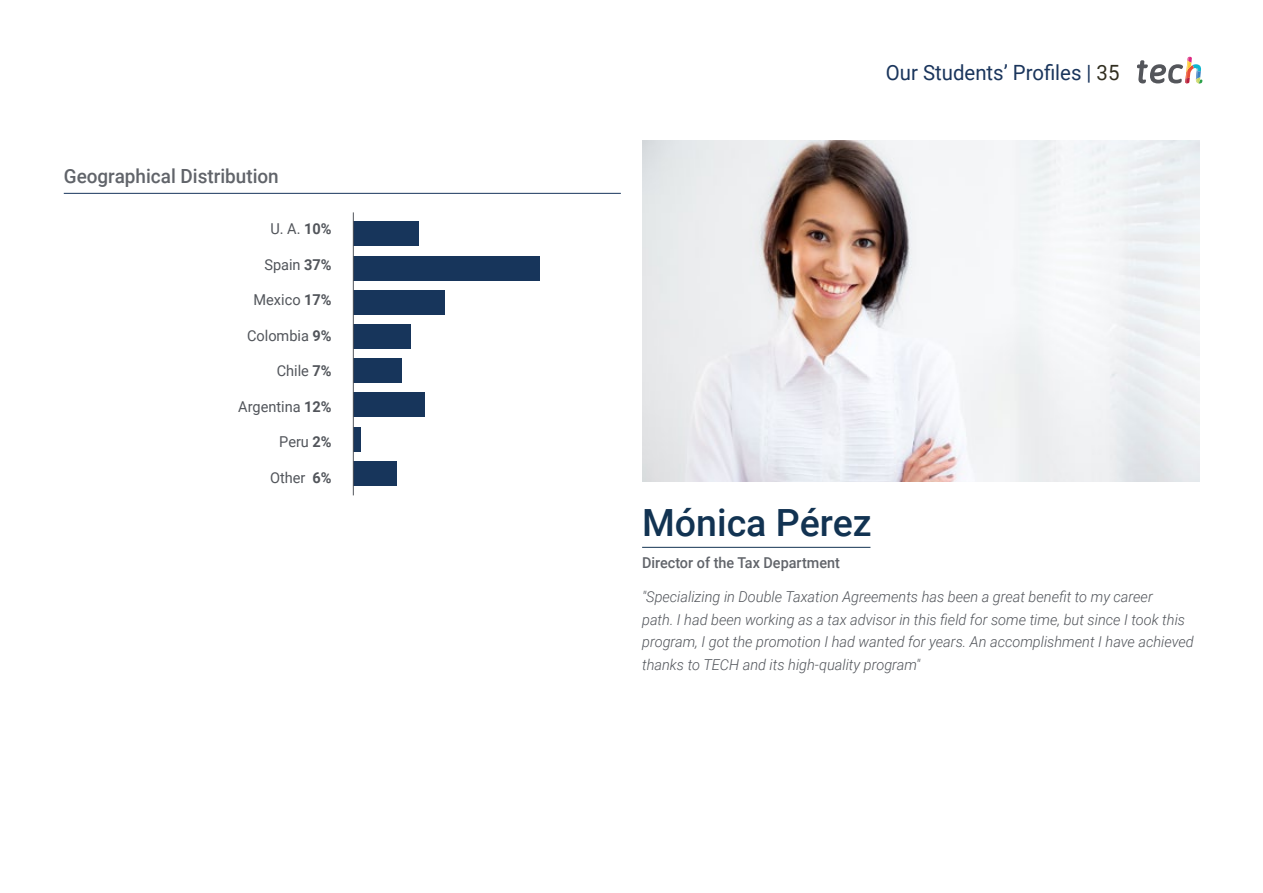
<style>
.page{position:relative;width:1263px;height:893px;background:#fff}
.page>*{position:absolute;margin:0;border:0;box-sizing:border-box;transform-origin:0 0}
.t1{font:500 37.5px "Roboto";color:#123352}
.t2{font:21px "Roboto";color:#1a355c}
.t3{font:500 19.5px "Roboto";color:#61646a}
.t4{font:italic 300 15px/22.5px "Roboto";color:#52555b}
.t5{font:15px "Roboto";color:#52555b}
.t6{font:500 15px "Roboto";color:#61646a;scale:.96 1}
.s1{font-weight:700}
.s2{color:#312e20}
</style>
<div class="page">
<svg style="left:1137px;top:57px;width:65px;height:27px"></svg>
<hr style="left:642px;top:547px;width:228px;height:1px;background:#123352">
<hr style="left:64px;top:193px;width:557px;height:1px;background:#17355b">
<div style="left:353px;top:222px;width:66px;height:24px;background:#17355b"></div>
<div style="left:353px;top:392px;width:71px;height:25px;background:#17355b"></div>
<div style="left:353px;top:256px;width:187px;height:24px;background:#17355b"></div>
<div style="left:353px;top:427px;width:8px;height:24px;background:#17355b"></div>
<div style="left:353px;top:290px;width:92px;height:25px;background:#17355b"></div>
<div style="left:353px;top:461px;width:43px;height:25px;background:#17355b"></div>
<div style="left:353px;top:324px;width:58px;height:25px;background:#17355b"></div>
<div style="left:353px;top:358px;width:49px;height:25px;background:#17355b"></div>
<hr style="left:353px;top:212px;width:1px;height:283px;background:#52555b">
<img style="left:642px;top:141px;width:557px;height:340px">
<h3 class="t3" style="left:64px;top:162px;width:217px">Geographical Distribution</h3>
<p class="t5" style="left:270px;top:218px;width:63px">U. A. <span class="s1">10%</span></p>
<p class="t5" style="left:264px;top:254px;width:69px">Spain <span class="s1">37%</span></p>
<p class="t5" style="left:254px;top:289px;width:80px">Mexico <span class="s1">17%</span></p>
<p class="t5" style="left:247px;top:325px;width:86px">Colombia <span class="s1">9%</span></p>
<p class="t5" style="left:277px;top:360px;width:56px">Chile <span class="s1">7%</span></p>
<p class="t5" style="left:238px;top:396px;width:95px">Argentina <span class="s1">12%</span></p>
<p class="t5" style="left:279px;top:431px;width:54px">Peru <span class="s1">2%</span></p>
<p class="t5" style="left:270px;top:467px;width:63px">Other <span class="s1">6%</span></p>
<h2 class="t2" style="left:886px;top:57px;width:235px">Our Students’ Profiles | <span class="s2">35</span></h2>
<h1 class="t1" style="left:642px;top:496px;width:231px">Mónica Pérez</h1>
<p class="t6" style="left:642px;top:552px;width:207px">Director of the Tax Department</p>
<p class="t4" style="left:642px;top:585px;width:553px">"Specializing in Double Taxation Agreements has been a great benefit to my career<br>path. I had been working as a tax advisor in this field for some time, but since I took this program, I got the promotion I had wanted for years. An accomplishment I have achieved thanks to TECH and its high-quality program"</p>
</div>
